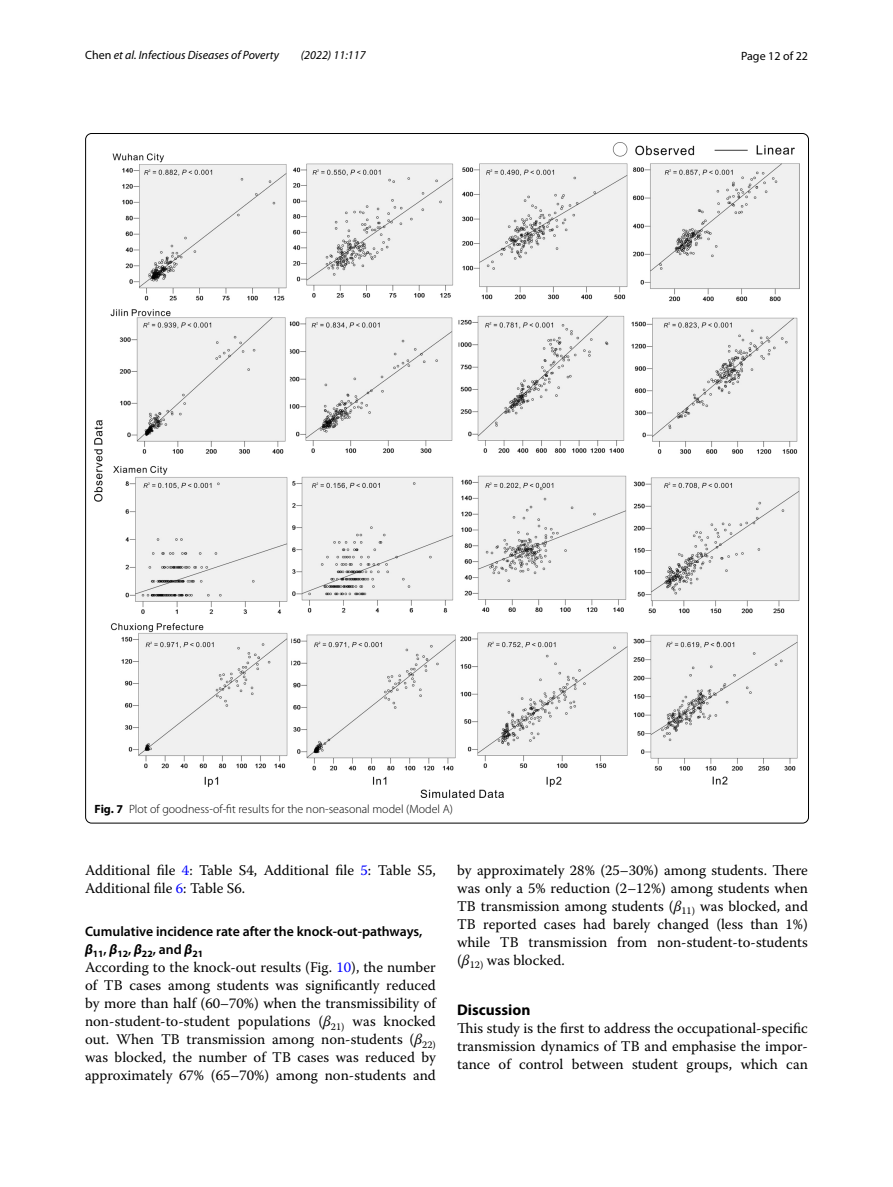
<style>
.page{position:relative;width:893px;height:1187px;background:#fff}
.page>*{position:absolute;margin:0;border:0;box-sizing:border-box;transform-origin:0 0}
.t1{font:700 15.45px "Myriad Pro";color:#000}
.t2{font:14.7px/18px "Warnock Pro";color:#000;text-align:justify}
.t3{font:600 13.8px "Myriad Pro";color:#000}
.t4{font:300 12px "Myriad Pro";color:#000}
.t5{font:italic 12px "Myriad Pro";color:#000}
.t6{font:12px "Myriad Pro";color:#000}
.t7{font:700 9.6px "Myriad Pro";color:#000}
.s1{font-style:normal}
.s2{font-weight:700}
.s3{color:#00f}
.s4{font-style:italic}
</style>
<div class="page">
<img style="left:94px;top:142px;width:706px;height:655px">
<p class="t5" style="left:85px;top:48px;width:195px"><span class="s1">Chen</span> et al. Infectious Diseases of Poverty</p>
<p class="t5" style="left:301px;top:48px;width:66px">(2022) 11:117</p>
<p class="t6" style="left:741px;top:48px;width:68px">Page 12 of 22</p>
<p class="t4" style="left:95px;top:802px;width:360px"><span class="s2">Fig. 7</span> Plot of goodness-of-fit results for the non-seasonal model (Model A)</p>
<p class="t2" style="left:85px;top:860px;width:352px">Additional file <span class="s3">4</span>: Table S4, Additional file <span class="s3">5</span>: Table S5,<br>Additional file <span class="s3">6</span>: Table S6.</p>
<p class="t3" style="left:85px;top:922px;width:339px">Cumulative incidence rate after the knock‑out‑pathways,</p>
<p class="t7" style="left:85px;top:947px;width:120px"><sup>β</sup>11<sup>,</sup> <sup>β</sup>12<sup>,</sup> <sup>β</sup>22<sup>,</sup> <sup>and</sup> <sup>β</sup>21</p>
<p class="t2" style="left:85px;top:957px;width:352px">According to the knock-out results (Fig. <span class="s3">10</span>), the number of TB cases among students was significantly reduced by more than half (60–70%) when the transmissibility of non-student-to-student populations (<span class="s4">β</span><sub>21)</sub> was knocked out. When TB transmission among non-students (<span class="s4">β</span><sub>22) </sub>was blocked, the number of TB cases was reduced by approximately 67% (65–70%) among non-students and</p>
<p class="t2" style="left:457px;top:860px;width:352px">by approximately 28% (25–30%) among students. There was only a 5% reduction (2–12%) among students when TB transmission among students (<span class="s4">β</span><sub>11)</sub> was blocked, and TB reported cases had barely changed (less than 1%) while TB transmission from non-student-to-students (<span class="s4">β</span><sub>12)</sub> was blocked.</p>
<p class="t1" style="left:457px;top:999px;width:75px">Discussion</p>
<p class="t2" style="left:457px;top:1018px;width:352px">This study is the first to address the occupational-specific transmission dynamics of TB and emphasise the impor&shy;tance of control between student groups, which can</p>
</div>
